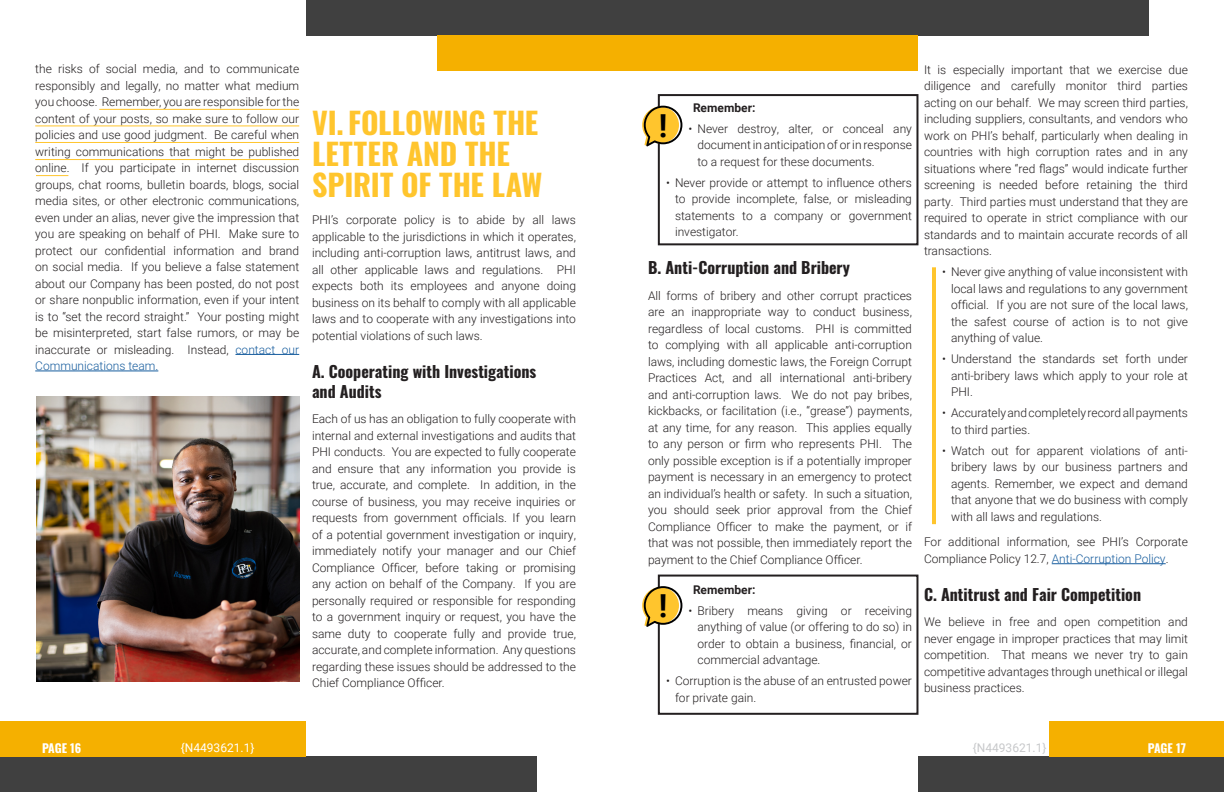
<style>
.page{position:relative;width:1224px;height:792px;background:#fff}
.page>*{position:absolute;margin:0;border:0;box-sizing:border-box;transform-origin:0 0}
.t1{font:700 31.7px "Roboto";color:#000}
.t2{font:700 30px/31.1px "Oswald";color:#ffc52d}
.t3{font:700 16px "Oswald";color:#231f20}
.t4{font:300 12px/16.5px "Roboto";color:#231f20;text-align:justify}
.t5{font:700 12px "Roboto";color:#231f20}
.t6{font:700 12px "Oswald";letter-spacing:-.005em;color:#fff}
.t7{font:12px "Roboto";color:#fff}
.t8{font:12px "Roboto";color:#c7c8ca}
.s1{color:#175d9e}
</style>
<div class="page">
<div style="left:306px;top:0;width:306px;height:36px;background:#404040"></div>
<div style="left:437px;top:36px;width:175px;height:35px;background:#f5b000"></div>
<div style="left:0;top:756px;width:536px;height:36px;background:#404040"></div>
<div style="left:0;top:721px;width:306px;height:35px;background:#f5b000"></div>
<div style="left:918px;top:756px;width:306px;height:36px;background:#404040"></div>
<div style="left:1049px;top:721px;width:175px;height:35px;background:#f5b000"></div>
<div style="left:612px;top:0;width:536px;height:36px;background:#404040"></div>
<div style="left:612px;top:36px;width:306px;height:35px;background:#f5b000"></div>
<hr style="left:1052px;top:563px;width:114px;height:1px;background:#175d9e">
<hr style="left:235px;top:354px;width:64px;height:1px;background:#175d9e">
<hr style="left:35px;top:371px;width:123px;height:1px;background:#175d9e">
<hr style="left:35px;top:142px;width:264px;height:1px;background:#ffc52d">
<hr style="left:35px;top:159px;width:264px;height:1px;background:#ffc52d">
<hr style="left:36px;top:175px;width:32px;height:1px;background:#ffc52d">
<hr style="left:99px;top:109px;width:200px;height:1px;background:#ffc52d">
<hr style="left:35px;top:125px;width:264px;height:1px;background:#ffc52d">
<div style="left:658px;top:94px;width:260px;height:151px;border:2px solid #231f20"></div>
<svg style="left:642px;top:106px;width:40px;height:40px"></svg>
<div style="left:658px;top:575px;width:260px;height:140px;border:2px solid #231f20"></div>
<svg style="left:642px;top:586px;width:40px;height:41px"></svg>
<hr style="left:932px;top:267px;width:4px;height:257px;background:#ffc52d">
<img style="left:36px;top:396px;width:264px;height:285px">
<p class="t4" style="left:35px;top:60px;width:266px">the risks of social media, and to communicate responsibly and legally, no matter what medium you choose. Remember, you are responsible for the content of your posts, so make sure to follow our policies and use good judgment. Be careful when writing communications that might be published online. If you participate in internet discussion groups, chat rooms, bulletin boards, blogs, social media sites, or other electronic communications, even under an alias, never give the impression that you are speaking on behalf of PHI. Make sure to protect our confidential information and brand on social media. If you believe a false statement about our Company has been posted, do not post or share nonpublic information, even if your intent is to “set the record straight.” Your posting might be misinterpreted, start false rumors, or may be inaccurate or misleading. Instead, <span class="s1">contact our Communications team.</span></p>
<p class="t5" style="left:693px;top:99px;width:64px">Remember:</p>
<p class="t4" style="left:698px;top:120px;width:216px;text-indent:-9px">• Never destroy, alter, or conceal any document in anticipation of or in response to a request for these documents.</p>
<p class="t4" style="left:675px;top:174px;width:238px;text-indent:-9px">• Never provide or attempt to influence others to provide incomplete, false, or misleading statements to a company or government investigator.</p>
<p class="t3" style="left:648px;top:260px;width:203px">B. Anti-Corruption and Bribery</p>
<p class="t4" style="left:648px;top:287px;width:266px">All forms of bribery and other corrupt practices are an inappropriate way to conduct business, regardless of local customs. PHI is committed to complying with all applicable anti-corruption laws, including domestic laws, the Foreign Corrupt Practices Act, and all international anti-bribery and anti-corruption laws. We do not pay bribes, kickbacks, or facilitation (i.e., “grease”) payments, at any time, for any reason. This applies equally to any person or firm who represents PHI. The only possible exception is if a potentially improper payment is necessary in an emergency to protect an individual’s health or safety. In such a situation, you should seek prior approval from the Chief Compliance Officer to make the payment, or if that was not possible, then immediately report the payment to the Chief Compliance Officer.</p>
<p class="t5" style="left:693px;top:581px;width:64px">Remember:</p>
<p class="t4" style="left:698px;top:602px;width:216px;text-indent:-9px">• Bribery means giving or receiving anything of value (or offering to do so) in order to obtain a business, financial, or commercial advantage.</p>
<p class="t4" style="left:675px;top:672px;width:238px;text-indent:-9px">• Corruption is the abuse of an entrusted power for private gain.</p>
<p class="t2" style="left:312px;top:109px;width:232px">VI. FOLLOWING THE<br>LETTER AND THE<br>SPIRIT OF THE LAW</p>
<h1 class="t1" style="left:659px;top:103px;width:10px">!</h1>
<p class="t4" style="left:312px;top:211px;width:266px">PHI’s corporate policy is to abide by all laws applicable to the jurisdictions in which it operates, including anti-corruption laws, antitrust laws, and all other applicable laws and regulations. PHI expects both its employees and anyone doing business on its behalf to comply with all applicable laws and to cooperate with any investigations into potential violations of such laws.</p>
<p class="t3" style="left:312px;top:363px;width:226px">A. Cooperating with Investigations</p>
<p class="t3" style="left:312px;top:383px;width:71px">and Audits</p>
<p class="t4" style="left:312px;top:410px;width:266px">Each of us has an obligation to fully cooperate with internal and external investigations and audits that PHI conducts. You are expected to fully cooperate and ensure that any information you provide is true, accurate, and complete. In addition, in the course of business, you may receive inquiries or requests from government officials. If you learn of a potential government investigation or inquiry, immediately notify your manager and our Chief Compliance Officer, before taking or promising any action on behalf of the Company. If you are personally required or responsible for responding to a government inquiry or request, you have the same duty to cooperate fully and provide true, accurate, and complete information. Any questions regarding these issues should be addressed to the Chief Compliance Officer.</p>
<h1 class="t1" style="left:659px;top:584px;width:10px">!</h1>
<p class="t4" style="left:924px;top:61px;width:266px">It is especially important that we exercise due diligence and carefully monitor third parties acting on our behalf. We may screen third parties, including suppliers, consultants, and vendors who work on PHI’s behalf, particularly when dealing in countries with high corruption rates and in any situations where “red flags” would indicate further screening is needed before retaining the third party. Third parties must understand that they are required to operate in strict compliance with our standards and to maintain accurate records of all transactions.</p>
<p class="t4" style="left:951px;top:263px;width:239px;text-indent:-9px">• Never give anything of value inconsistent with local laws and regulations to any government official. If you are not sure of the local laws, the safest course of action is to not give anything of value.</p>
<p class="t4" style="left:951px;top:350px;width:238px;text-indent:-9px">• Understand the standards set forth under anti-bribery laws which apply to your role at PHI.</p>
<p class="t4" style="left:951px;top:404px;width:238px;text-indent:-9px">• Accurately and completely record all payments to third parties.</p>
<p class="t4" style="left:951px;top:442px;width:239px;text-indent:-9px">• Watch out for apparent violations of anti&shy;bribery laws by our business partners and agents. Remember, we expect and demand that anyone that we do business with comply with all laws and regulations.</p>
<p class="t4" style="left:924px;top:533px;width:266px">For additional information, see PHI’s Corporate<br>Compliance Policy 12.7, <span class="s1">Anti-Corruption Policy</span>.</p>
<p class="t3" style="left:924px;top:586px;width:219px">C. Antitrust and Fair Competition</p>
<p class="t4" style="left:924px;top:613px;width:266px">We believe in free and open competition and never engage in improper practices that may limit competition. That means we never try to gain competitive advantages through unethical or illegal business practices.</p>
<p class="t6" style="left:42px;top:742px;width:41px">PAGE 16</p>
<p class="t7" style="left:181px;top:739px;width:75px">{N4493621.1}</p>
<p class="t8" style="left:973px;top:739px;width:75px">{N4493621.1}</p>
<p class="t6" style="left:1148px;top:742px;width:40px">PAGE 17</p>
</div>
